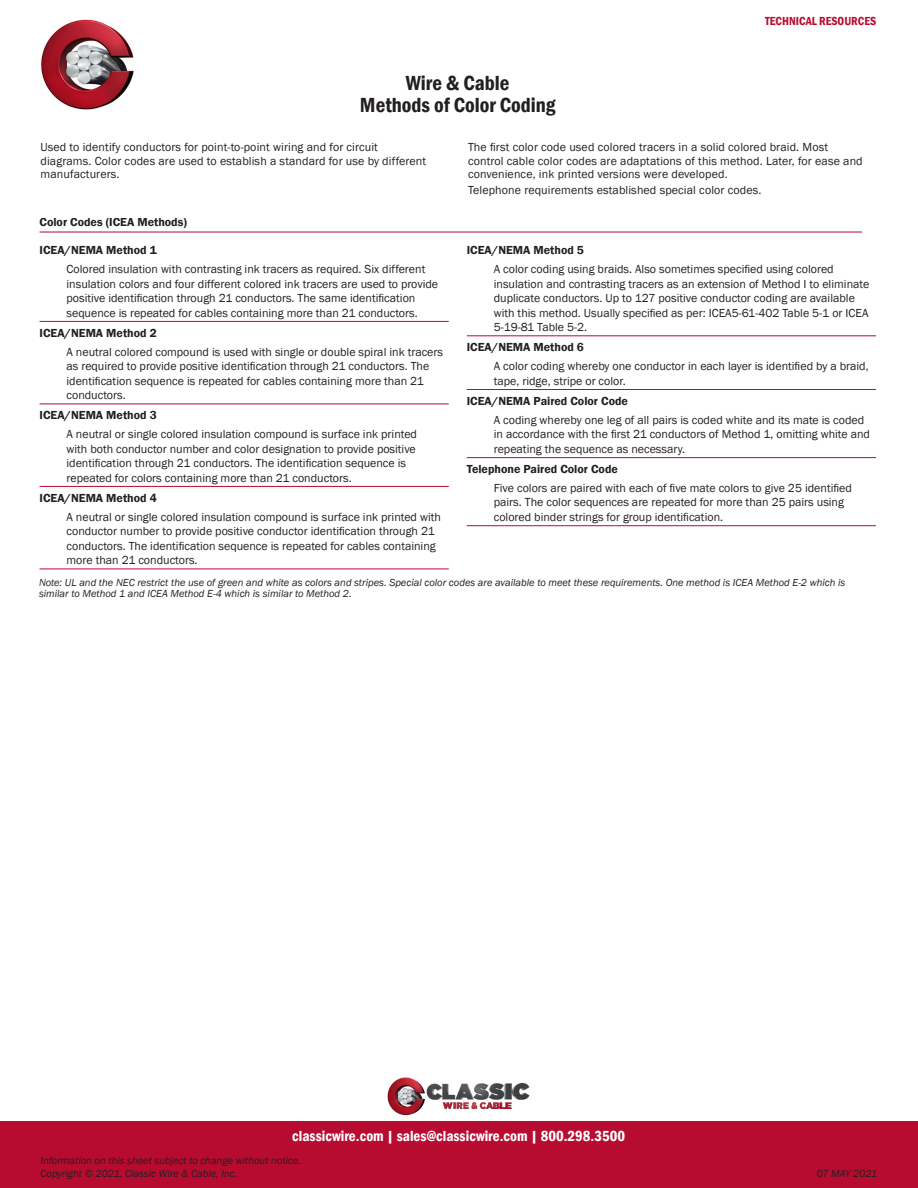
<style>
.page{position:relative;width:918px;height:1188px;background:#fff}
.page>*{position:absolute;margin:0;border:0;box-sizing:border-box;transform-origin:0 0}
.t1{font:600 condensed 21px/22.5px "Franklin Gothic";color:#231f20;text-align:center}
.t2{font:600 condensed 15px "Franklin Gothic";color:#fff}
.Glossary_text{font:12px/14.4px "Franklin Gothic";color:#231f20}
.glossary_head{font:600 12px "Franklin Gothic";color:#231f20}
.t3{font:600 condensed 12px "Franklin Gothic";color:#b80b30}
.Table_footnote{font:italic 10.5px/13.2px "Franklin Gothic";color:#231f20}
</style>
<div class="page">
<img style="left:387px;top:1077px;width:143px;height:39px">
<div style="left:0;top:1121px;width:918px;height:67px;background:#b80b30"></div>
<img style="left:41px;top:19px;width:93px;height:91px">
<hr style="left:40px;top:232px;width:822px;height:1px;background:#b80b30">
<hr style="left:40px;top:321px;width:409px;height:1px;background:#b80b30">
<hr style="left:40px;top:404px;width:409px;height:1px;background:#b80b30">
<hr style="left:40px;top:486px;width:409px;height:1px;background:#b80b30">
<hr style="left:40px;top:569px;width:409px;height:1px;background:#b80b30">
<hr style="left:467px;top:335px;width:409px;height:1px;background:#b80b30">
<hr style="left:467px;top:389px;width:409px;height:1px;background:#b80b30">
<hr style="left:467px;top:457px;width:409px;height:1px;background:#b80b30">
<hr style="left:467px;top:525px;width:409px;height:1px;background:#b80b30">
<h1 class="t1" style="left:360px;top:71px;width:197px">Wire &amp; Cable<br>Methods of Color Coding</h1>
<p class="t3" style="left:765px;top:13px;width:113px">TECHNICAL RESOURCES</p>
<p class="Glossary_text" style="left:40px;top:141px;width:387px;line-height:13.5px">Used to identify conductors for point-to-point wiring and for circuit diagrams. Color codes are used to establish a standard for use by different manufacturers.</p>
<p class="Glossary_text" style="left:468px;top:141px;width:396px;line-height:13.5px">The first color code used colored tracers in a solid colored braid. Most control cable color codes are adaptations of this method. Later, for ease and convenience, ink printed versions were developed.</p>
<p class="Glossary_text" style="left:468px;top:183px;width:295px">Telephone requirements established special color codes.</p>
<p class="glossary_head" style="left:40px;top:214px;width:149px">Color Codes (ICEA Methods)</p>
<p class="glossary_head" style="left:40px;top:243px;width:119px">ICEA/NEMA Method 1</p>
<p class="Glossary_text" style="left:67px;top:262px;width:373px">Colored insulation with contrasting ink tracers as required. Six different insulation colors and four different colored ink tracers are used to provide positive identification through 21 conductors. The same identification sequence is repeated for cables containing more than 21 conductors.</p>
<p class="glossary_head" style="left:40px;top:326px;width:119px">ICEA/NEMA Method 2</p>
<p class="Glossary_text" style="left:67px;top:345px;width:378px">A neutral colored compound is used with single or double spiral ink tracers as required to provide positive identification through 21 conductors. The identification sequence is repeated for cables containing more than 21 conductors.</p>
<p class="glossary_head" style="left:40px;top:408px;width:119px">ICEA/NEMA Method 3</p>
<p class="Glossary_text" style="left:67px;top:427px;width:352px">A neutral or single colored insulation compound is surface ink printed with both conductor number and color designation to provide positive identification through 21 conductors. The identification sequence is repeated for colors containing more than 21 conductors.</p>
<p class="glossary_head" style="left:40px;top:491px;width:119px">ICEA/NEMA Method 4</p>
<p class="Glossary_text" style="left:67px;top:510px;width:376px">A neutral or single colored insulation compound is surface ink printed with conductor number to provide positive conductor identification through 21 conductors. The identification sequence is repeated for cables containing more than 21 conductors.</p>
<p class="glossary_head" style="left:467px;top:243px;width:119px">ICEA/NEMA Method 5</p>
<p class="Glossary_text" style="left:494px;top:262px;width:377px">A color coding using braids. Also sometimes specified using colored insulation and contrasting tracers as an extension of Method I to eliminate duplicate conductors. Up to 127 positive conductor coding are available with this method. Usually specified as per: ICEA5-61-402 Table 5-1 or ICEA 5-19-81 Table 5-2.</p>
<p class="glossary_head" style="left:467px;top:340px;width:119px">ICEA/NEMA Method 6</p>
<p class="Glossary_text" style="left:494px;top:359px;width:376px">A color coding whereby one conductor in each layer is identified by a braid, tape, ridge, stripe or color.</p>
<p class="glossary_head" style="left:467px;top:394px;width:163px">ICEA/NEMA Paired Color Code</p>
<p class="Glossary_text" style="left:494px;top:413px;width:378px">A coding whereby one leg of all pairs is coded white and its mate is coded in accordance with the first 21 conductors of Method 1, omitting white and repeating the sequence as necessary.</p>
<p class="glossary_head" style="left:467px;top:462px;width:153px">Telephone Paired Color Code</p>
<p class="Glossary_text" style="left:494px;top:481px;width:360px">Five colors are paired with each of five mate colors to give 25 identified pairs. The color sequences are repeated for more than 25 pairs using colored binder strings for group identification.</p>
<p class="Table_footnote" style="left:39px;top:578px;width:808px;line-height:10.5px">Note: UL and the NEC restrict the use of green and white as colors and stripes. Special color codes are available to meet these requirements. One method is ICEA Method E-2 which is similar to Method 1 and ICEA Method E-4 which is similar to Method 2.</p>
<p class="t2" style="left:292px;top:1126px;width:334px">classicwire.com | sales@classicwire.com | 800.298.3500</p>
<p class="Table_footnote" style="left:41px;top:1154px;width:262px">Information on this sheet subject to change without notice.<br>Copyright © 2021, Classic Wire &amp; Cable, Inc.</p>
<p class="Table_footnote" style="left:817px;top:1168px;width:62px">07 MAY 2021</p>
</div>
